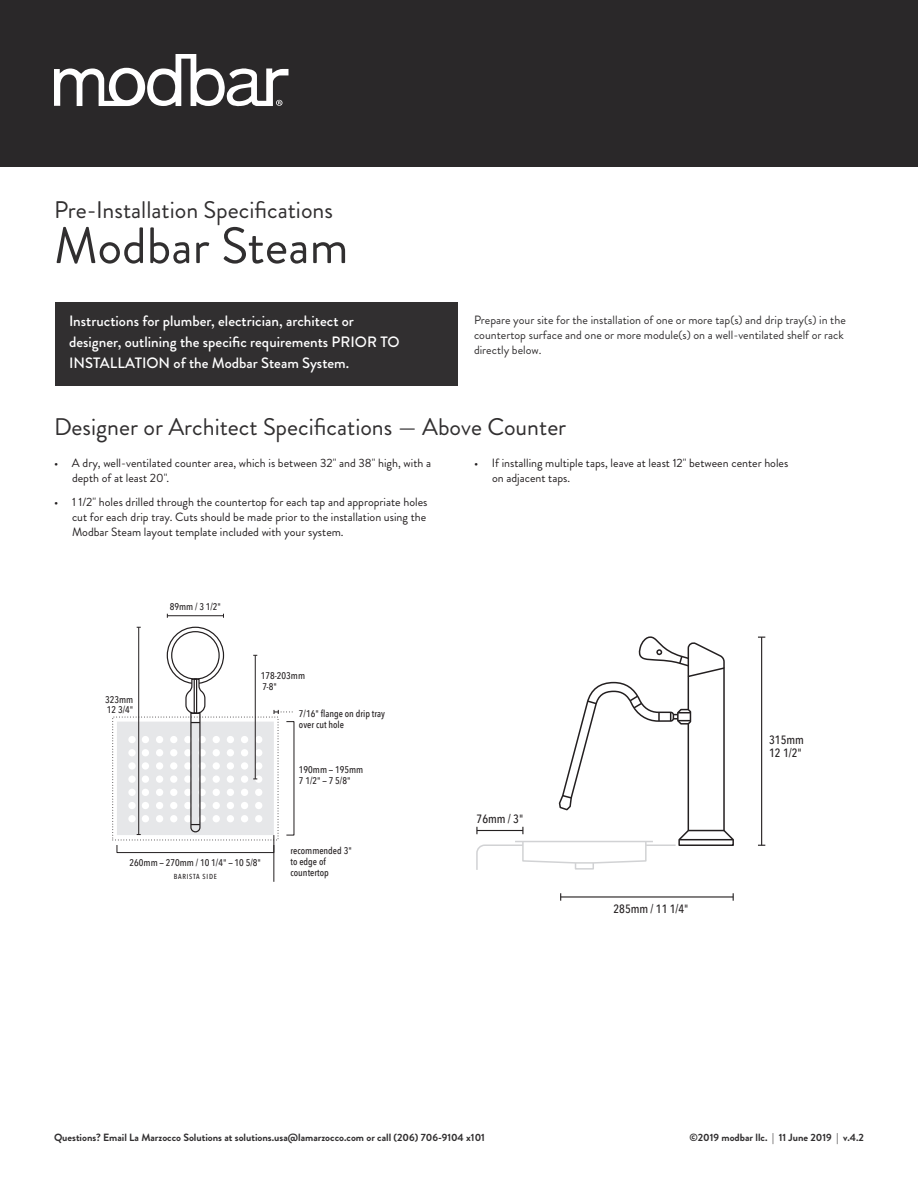
<style>
.page{position:relative;width:918px;height:1188px;background:#fff}
.page>*{position:absolute;margin:0;border:0;box-sizing:border-box;transform-origin:0 0}
.t1{font:51px "Brandon Grotesque";color:#312f30}
.t2{font:24px "Brandon Grotesque";color:#312f30}
.t3{font:500 15px/21px "Brandon Grotesque";color:#fff}
.t4{font:12px/15px "Brandon Grotesque";color:#231f20}
.t5{font:12px/15px "Brandon Grotesque";color:#312f30}
.t6{font:500 12px/13.5px "Avenir Next Condensed";color:#231f20}
.t7{font:700 10.5px "Brandon Grotesque";color:#312f30}
.t8{font:500 9.75px/10.9px "Avenir Next Condensed";color:#231f20}
.t9{font:500 7.2px "Avenir Next Condensed";letter-spacing:.1em;color:#231f20}
.s1{color:#312f30}
</style>
<div class="page">
<div style="left:0;top:0;width:918px;height:167px;background:#2a2829"></div>
<svg style="left:54px;top:54px;width:235px;height:53px"></svg>
<div style="left:56px;top:302px;width:402px;height:84px;background:#312f30"></div>
<div style="left:117px;top:845px;width:157px;height:8px;border:1px solid #231f20"></div>
<hr style="left:273px;top:835px;width:1px;height:47px;background:#231f20">
<hr style="left:167px;top:615px;width:56px;height:1px;background:#231f20">
<svg style="left:117px;top:626px;width:177px;height:209px"></svg>
<hr style="left:561px;top:896px;width:172px;height:2px;background:#231f20">
<hr style="left:761px;top:637px;width:1px;height:208px;background:#231f20">
<svg style="left:476px;top:636px;width:258px;height:234px"></svg>
<h2 class="t2" style="left:54px;top:201px;width:281px">Pre-Installation Specifications</h2>
<h1 class="t1" style="left:54px;top:227px;width:296px">Modbar Steam</h1>
<p class="t3" style="left:69px;top:313px;width:332px">Instructions for plumber, electrician, architect or designer, outlining the specific requirements PRIOR TO<br>INSTALLATION of the Modbar Steam System.</p>
<p class="t5" style="left:474px;top:314px;width:373px">Prepare your site for the installation of one or more tap(s) and drip tray(s) in the countertop surface and one or more module(s) on a well-ventilated shelf or rack directly below.</p>
<h2 class="t2" style="left:54px;top:418px;width:514px">Designer or Architect Specifications — Above Counter</h2>
<p class="t4" style="left:72px;top:457px;width:361px;text-indent:-18px">• A dry, well-ventilated counter area, which is between 32<span class="s1">"</span> and 38<span class="s1">"</span> high, with a depth of at least 20<span class="s1">"</span>.</p>
<p class="t4" style="left:72px;top:496px;width:357px;text-align:justify;text-indent:-18px">• 1 1/2<span class="s1">"</span> holes drilled through the countertop for each tap and appropriate holes cut for each drip tray. Cuts should be made prior to the installation using the Modbar Steam layout template included with your system.</p>
<p class="t4" style="left:492px;top:457px;width:298px;text-indent:-18px">• If installing multiple taps, leave at least 12<span class="s1">"</span> between center holes on adjacent taps.</p>
<p class="t8" style="left:105px;top:694px;width:30px">323mm<br>12 3/4"</p>
<p class="t8" style="left:170px;top:602px;width:53px">89mm / 3 1/2"</p>
<p class="t8" style="left:261px;top:671px;width:46px">178-203mm<br>7-8"</p>
<p class="t8" style="left:299px;top:709px;width:88px">7/16" flange on drip tray over cut hole</p>
<p class="t8" style="left:299px;top:765px;width:66px">190mm — 195mm<br>7 1/2" — 7 5/8"</p>
<p class="t8" style="left:130px;top:858px;width:133px">260mm — 270mm / 10 1/4" — 10 5/8"</p>
<p class="t9" style="left:174px;top:874px;width:45px">BARISTA SIDE</p>
<p class="t8" style="left:291px;top:846px;width:63px">recommended 3" to edge of countertop</p>
<p class="t6" style="left:477px;top:813px;width:48px">76mm / 3"</p>
<p class="t6" style="left:614px;top:903px;width:77px">285mm / 11 1/4"</p>
<p class="t6" style="left:769px;top:734px;width:36px">315mm<br>12 1/2"</p>
<p class="t7" style="left:54px;top:1133px;width:433px">Questions? Email La Marzocco Solutions at solutions.usa@lamarzocco.com or call (206) 706-9104 x101</p>
<p class="t7" style="left:689px;top:1133px;width:176px">©2019 modbar llc. | 11 June 2019 | v.4.2</p>
</div>
